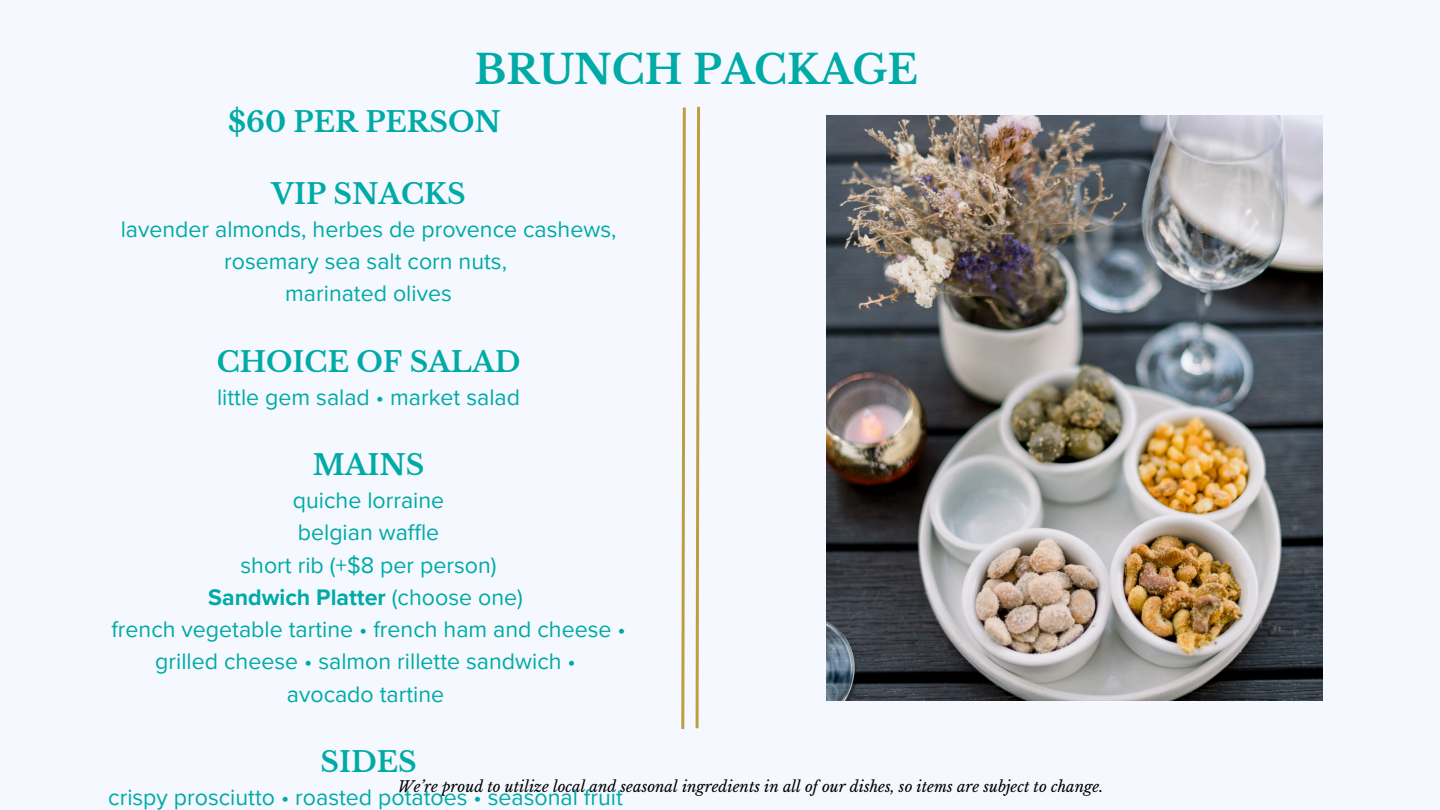
<style>
.page{position:relative;width:1440px;height:810px;background:#f5f9ff}
.page>*{position:absolute;margin:0;border:0;box-sizing:border-box;transform-origin:0 0}
.t1{font:700 40px "Libre Baskerville";color:#00aaa6}
.t2{font:700 28px "Libre Baskerville";color:#00aaa6}
.t3{font:23.1px/32.2px "Proxima Nova";color:#00aaa6;text-align:center}
.t4{font:italic 15px "Libre Baskerville";color:#000}
.s1{font-weight:700}
</style>
<div class="page">
<svg style="left:681px;top:107px;width:5px;height:622px"></svg>
<img style="left:826px;top:116px;width:497px;height:585px">
<svg style="left:695px;top:106px;width:6px;height:623px"></svg>
<h3 class="t1" style="left:475px;top:45px;width:445px">BRUNCH PACKAGE</h3>
<h3 class="t2" style="left:228px;top:105px;width:274px">$60 PER PERSON</h3>
<h3 class="t2" style="left:271px;top:177px;width:196px">VIP SNACKS</h3>
<h3 class="t3" style="left:121px;top:213px;width:497px">lavender almonds, herbes de provence cashews, rosemary sea salt corn nuts,<br>marinated olives</h3>
<h3 class="t2" style="left:217px;top:345px;width:305px">CHOICE OF SALAD</h3>
<h3 class="t3" style="left:217px;top:381px;width:305px">little gem salad • market salad</h3>
<p class="t2" style="left:313px;top:448px;width:113px">MAINS</p>
<p class="t3" style="left:111px;top:485px;width:516px">quiche lorraine<br>belgian waffle<br>short rib (+$8 per person)<br><span class="s1">Sandwich Platter</span> (choose one)<br>french vegetable tartine • french ham and cheese • grilled cheese • salmon rillette sandwich •<br>avocado tartine</p>
<p class="t2" style="left:320px;top:745px;width:98px">SIDES</p>
<p class="t3" style="left:108px;top:782px;width:516px">crispy prosciutto • roasted potatoes • seasonal fruit</p>
<h2 class="t4" style="left:398px;top:777px;width:707px">We’re proud to utilize local and seasonal ingredients in all of our dishes, so items are subject to change.</h2>
</div>
